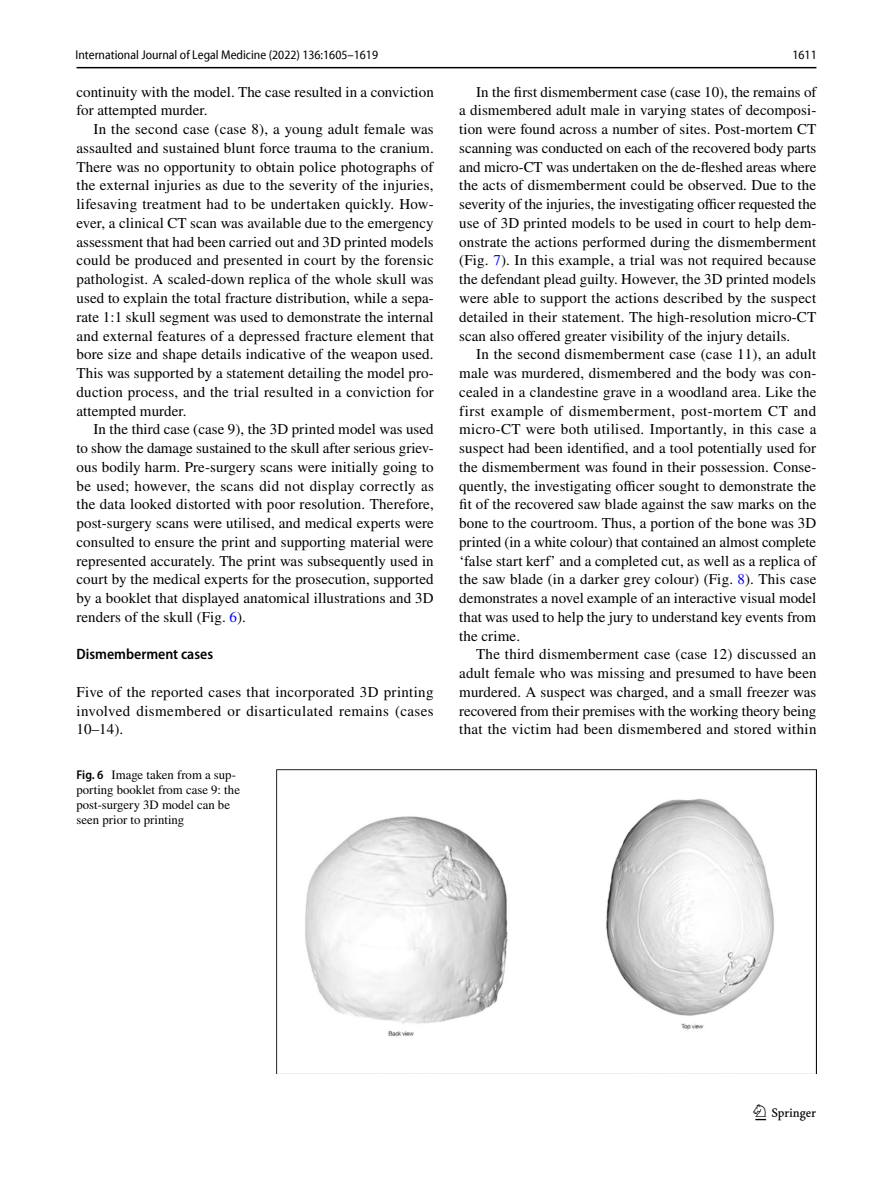
<style>
.page{position:relative;width:893px;height:1187px;background:#fff}
.page>*{position:absolute;margin:0;border:0;box-sizing:border-box;transform-origin:0 0}
.t1{font:22.5px "Springnew Regular 3";color:#000}
.t2{font:15px/18.8px "STIX";letter-spacing:.005em;color:#000;text-align:justify}
.t3{font:600 semi-condensed 15px "Myriad Pro";color:#000}
.t4{font:12.75px/15px "STIX";color:#000}
.t5{font:semi-condensed 12.75px "Myriad Pro Unic";color:#000}
.s1{color:#00f}
.s2{font-family:"Myriad Pro";font-weight:600;font-stretch:semi-condensed}
</style>
<div class="page">
<hr style="left:77px;top:67px;width:739px;height:1px;background:#000">
<img style="left:276px;top:769px;width:540px;height:304px">
<p class="t5" style="left:76px;top:50px;width:304px">International Journal of Legal Medicine (2022) 136:1605–1619</p>
<p class="t5" style="left:792px;top:50px;width:26px">1611</p>
<p class="t2" style="left:77px;top:83px;width:359px">continuity with the model. The case resulted in a conviction for attempted murder.</p>
<p class="t2" style="left:77px;top:121px;width:359px;text-indent:17px">In the second case (case 8), a young adult female was assaulted and sustained blunt force trauma to the cranium.<br>There was no opportunity to obtain police photographs of the external injuries as due to the severity of the injuries, lifesaving treatment had to be undertaken quickly. How&shy;ever, a clinical CT scan was available due to the emergency assessment that had been carried out and 3D printed models could be produced and presented in court by the forensic pathologist. A scaled-down replica of the whole skull was used to explain the total fracture distribution, while a sepa&shy;rate 1:1 skull segment was used to demonstrate the internal and external features of a depressed fracture element that bore size and shape details indicative of the weapon used.<br>This was supported by a statement detailing the model pro&shy;duction process, and the trial resulted in a conviction for attempted murder.</p>
<p class="t2" style="left:77px;top:421px;width:359px;text-indent:17px">In the third case (case 9), the 3D printed model was used to show the damage sustained to the skull after serious griev&shy;ous bodily harm. Pre-surgery scans were initially going to be used; however, the scans did not display correctly as the data looked distorted with poor resolution. Therefore, post-surgery scans were utilised, and medical experts were consulted to ensure the print and supporting material were represented accurately. The print was subsequently used in court by the medical experts for the prosecution, supported by a booklet that displayed anatomical illustrations and 3D renders of the skull (Fig. <span class="s1">6</span>).</p>
<p class="t3" style="left:77px;top:646px;width:138px">Dismemberment cases</p>
<p class="t2" style="left:77px;top:683px;width:359px">Five of the reported cases that incorporated 3D printing involved dismembered or disarticulated remains (cases 10–14).</p>
<p class="t4" style="left:77px;top:768px;width:165px"><span class="s2">Fig. 6</span> Image taken from a sup&shy;porting booklet from case 9: the post-surgery 3D model can be seen prior to printing</p>
<p class="t2" style="left:459px;top:83px;width:359px;text-indent:17px">In the first dismemberment case (case 10), the remains of a dismembered adult male in varying states of decomposi&shy;tion were found across a number of sites. Post-mortem CT scanning was conducted on each of the recovered body parts and micro-CT was undertaken on the de-fleshed areas where the acts of dismemberment could be observed. Due to the severity of the injuries, the investigating officer requested the use of 3D printed models to be used in court to help dem&shy;onstrate the actions performed during the dismemberment (Fig. <span class="s1">7</span>). In this example, a trial was not required because the defendant plead guilty. However, the 3D printed models were able to support the actions described by the suspect detailed in their statement. The high-resolution micro-CT scan also offered greater visibility of the injury details.</p>
<p class="t2" style="left:459px;top:346px;width:359px;text-indent:17px">In the second dismemberment case (case 11), an adult male was murdered, dismembered and the body was con&shy;cealed in a clandestine grave in a woodland area. Like the first example of dismemberment, post-mortem CT and micro-CT were both utilised. Importantly, in this case a suspect had been identified, and a tool potentially used for the dismemberment was found in their possession. Conse&shy;quently, the investigating officer sought to demonstrate the fit of the recovered saw blade against the saw marks on the bone to the courtroom. Thus, a portion of the bone was 3D printed (in a white colour) that contained an almost complete ‘false start kerf’ and a completed cut, as well as a replica of the saw blade (in a darker grey colour) (Fig. <span class="s1">8</span>). This case demonstrates a novel example of an interactive visual model that was used to help the jury to understand key events from the crime.</p>
<p class="t2" style="left:459px;top:646px;width:359px;text-indent:17px">The third dismemberment case (case 12) discussed an adult female who was missing and presumed to have been murdered. A suspect was charged, and a small freezer was recovered from their premises with the working theory being that the victim had been dismembered and stored within</p>
<h1 class="t1" style="left:755px;top:1104px;width:62px">1 3</h1>
</div>
